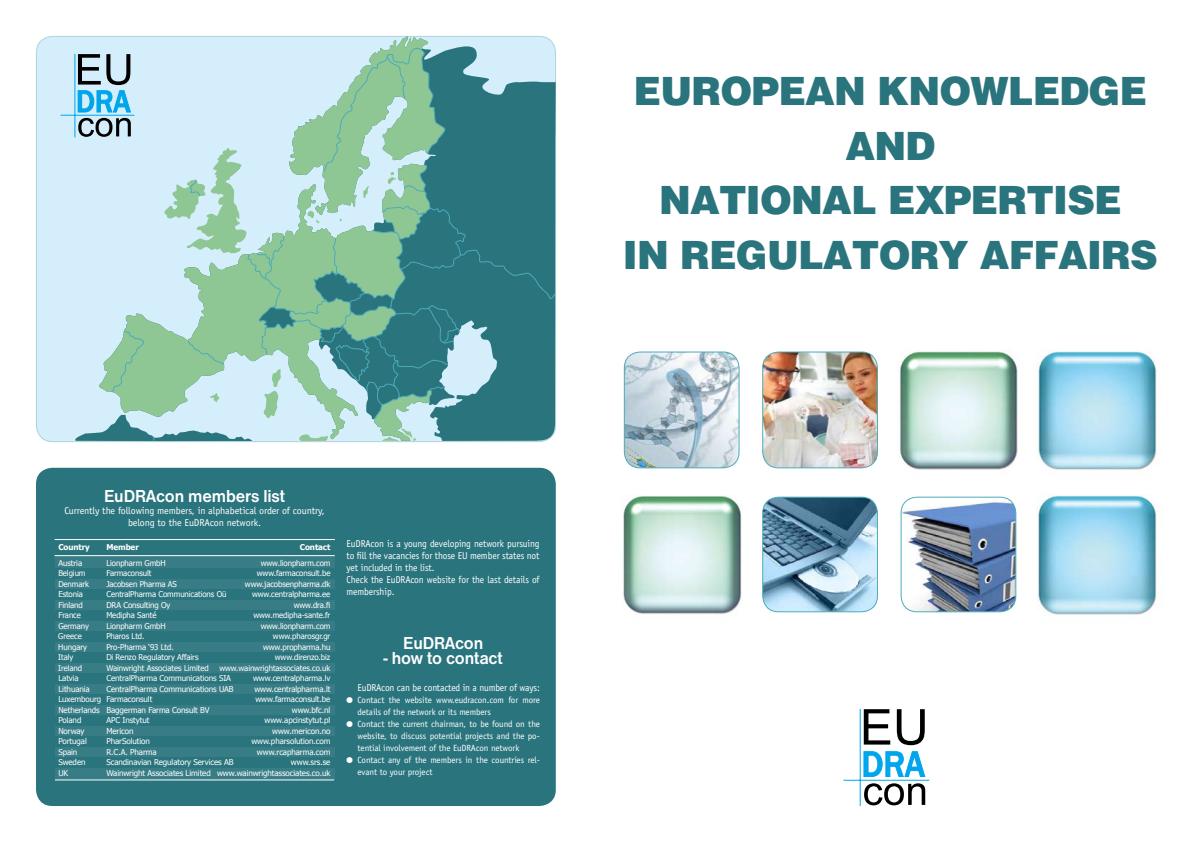
<style>
.page{position:relative;width:1191px;height:842px;background:#fff}
.page>*{position:absolute;margin:0;border:0;box-sizing:border-box;transform-origin:0 0}
.t1{font:900 39px "Phelvetica";letter-spacing:-.02em;color:#2a747d}
.t2{font:700 18px "Nimbus San DCE";letter-spacing:-.01em;color:#fff;scale:.95 1}
.t3{font:10px/12px "Officina Sans PL";letter-spacing:-.01em;color:#fff;scale:.95 1}
.t4{font:10px/12px "Officina Sans PL";letter-spacing:-.01em;color:#fff;text-align:center}
.t5{font:9px "Officina Sans PL";letter-spacing:-.01em;color:#fff}
.t6{font:8px "Tahoma";letter-spacing:-.01em;color:#fff}
.t7{font:700 8px "Tahoma";letter-spacing:-.01em;color:#fff}
.s1{font-family:"Monotype Sorts";font-size:8px}
</style>
<div class="page">
<img style="left:899px;top:351px;width:258px;height:119px">
<svg style="left:863px;top:709px;width:27px;height:35px"></svg>
<svg style="left:896px;top:709px;width:28px;height:36px"></svg>
<svg style="left:863px;top:751px;width:62px;height:26px"></svg>
<svg style="left:864px;top:783px;width:61px;height:22px"></svg>
<hr style="left:843px;top:780px;width:86px;height:1px;background:#00a6eb">
<hr style="left:859px;top:709px;width:1px;height:97px;background:#00a6eb">
<img style="left:762px;top:353px;width:115px;height:115px">
<div style="left:762px;top:351px;width:116px;height:117px;border:1px solid #4cabba;border-radius:16px"></div>
<img style="left:762px;top:497px;width:115px;height:115px">
<div style="left:762px;top:497px;width:116px;height:115px;border:1px solid #4cabba;border-radius:16px"></div>
<img style="left:624px;top:352px;width:115px;height:116px">
<div style="left:624px;top:351px;width:115px;height:117px;border:1px solid #4cabba;border-radius:16px"></div>
<img style="left:902px;top:497px;width:113px;height:115px">
<div style="left:900px;top:497px;width:116px;height:115px;border:1px solid #4cabba;border-radius:16px"></div>
<img style="left:1037px;top:494px;width:126px;height:121px">
<img style="left:622px;top:496px;width:120px;height:118px">
<div style="left:36px;top:36px;width:519px;height:406px;background:#d4eefb;border-radius:16px"></div>
<svg style="left:99px;top:36px;width:346px;height:406px"></svg>
<svg style="left:74px;top:47px;width:482px;height:394px"></svg>
<hr style="left:60px;top:115px;width:74px;height:1px;background:#00a6eb">
<hr style="left:74px;top:54px;width:1px;height:83px;background:#00a6eb">
<div style="left:36px;top:468px;width:520px;height:338px;background:#2a747d;border-radius:16px"></div>
<hr style="left:55px;top:539px;width:280px;height:1px;background:#fff">
<hr style="left:55px;top:555px;width:280px;height:1px;background:#fff">
<hr style="left:55px;top:780px;width:279px;height:1px;background:#fff">
<div style="left:55px;top:556px;width:279px;height:12px;background:#387d85"></div>
<div style="left:55px;top:579px;width:279px;height:10px;background:#387d85"></div>
<div style="left:55px;top:600px;width:279px;height:10px;background:#387d85"></div>
<div style="left:55px;top:621px;width:279px;height:10px;background:#387d85"></div>
<div style="left:55px;top:642px;width:279px;height:10px;background:#387d85"></div>
<div style="left:55px;top:663px;width:279px;height:10px;background:#387d85"></div>
<div style="left:55px;top:684px;width:279px;height:10px;background:#387d85"></div>
<div style="left:55px;top:705px;width:279px;height:10px;background:#387d85"></div>
<div style="left:55px;top:726px;width:279px;height:10px;background:#387d85"></div>
<div style="left:55px;top:747px;width:279px;height:10px;background:#387d85"></div>
<div style="left:55px;top:768px;width:279px;height:12px;background:#387d85"></div>
<h1 class="t1" style="left:633px;top:67px;width:510px">EUROPEAN KNOWLEDGE</h1>
<h1 class="t1" style="left:845px;top:122px;width:91px">AND</h1>
<h1 class="t1" style="left:659px;top:176px;width:459px">NATIONAL EXPERTISE</h1>
<h1 class="t1" style="left:623px;top:231px;width:143px">IN REGULATOR</h1>
<h1 class="t1" style="left:938px;top:231px;width:145px">Y AFFAIRS</h1>
<h2 class="t2" style="left:104px;top:486px;width:192px">EuDRAcon members list</h2>
<p class="t4" style="left:64px;top:505px;width:262px">Currently the following members, in alphabetical order of country, belong to the EuDRAcon network.</p>
<p class="t7" style="left:58px;top:541px;width:33px">Country</p>
<p class="t7" style="left:106px;top:541px;width:34px">Member</p>
<p class="t7" style="left:300px;top:541px;width:32px">Contact</p>
<p class="t6" style="left:58px;top:557px;width:25px">Austria</p>
<p class="t6" style="left:106px;top:557px;width:61px">Lionpharm GmbH</p>
<p class="t6" style="left:261px;top:557px;width:71px">www.lionpharm.com</p>
<p class="t6" style="left:58px;top:568px;width:29px">Belgium</p>
<p class="t6" style="left:106px;top:568px;width:47px">Farmaconsult</p>
<p class="t6" style="left:257px;top:568px;width:75px">www.farmaconsult.be</p>
<p class="t6" style="left:58px;top:578px;width:32px">Denmark</p>
<p class="t6" style="left:106px;top:578px;width:72px">Jacobsen Pharma AS</p>
<p class="t6" style="left:245px;top:578px;width:87px">www.jacobsenpharma.dk</p>
<p class="t6" style="left:58px;top:589px;width:26px">Estonia</p>
<p class="t6" style="left:106px;top:589px;width:122px">CentralPharma Communications Oü</p>
<p class="t6" style="left:252px;top:589px;width:80px">www.centralpharma.ee</p>
<p class="t6" style="left:58px;top:599px;width:26px">Finland</p>
<p class="t6" style="left:106px;top:599px;width:66px">DRA Consulting Oy</p>
<p class="t6" style="left:294px;top:599px;width:38px">www.dra.fi</p>
<p class="t6" style="left:58px;top:610px;width:24px">France</p>
<p class="t6" style="left:106px;top:610px;width:52px">Medipha Santé</p>
<p class="t6" style="left:253px;top:610px;width:78px">www.medipha-sante.fr</p>
<p class="t6" style="left:58px;top:620px;width:32px">Germany</p>
<p class="t6" style="left:106px;top:620px;width:61px">Lionpharm GmbH</p>
<p class="t6" style="left:261px;top:620px;width:71px">www.lionpharm.com</p>
<p class="t6" style="left:58px;top:631px;width:25px">Greece</p>
<p class="t6" style="left:106px;top:631px;width:40px">Pharos Ltd.</p>
<p class="t6" style="left:273px;top:631px;width:59px">www.pharosgr.gr</p>
<p class="t6" style="left:58px;top:641px;width:30px">Hungary</p>
<p class="t6" style="left:106px;top:641px;width:69px">Pro-Pharma ‘93 Ltd.</p>
<p class="t6" style="left:263px;top:641px;width:69px">www.propharma.hu</p>
<p class="t6" style="left:58px;top:652px;width:17px">Italy</p>
<p class="t6" style="left:106px;top:652px;width:94px">Di Renzo Regulatory Affairs</p>
<p class="t6" style="left:275px;top:652px;width:57px">www.direnzo.biz</p>
<p class="t6" style="left:58px;top:662px;width:25px">Ireland</p>
<p class="t6" style="left:106px;top:662px;width:104px">Wainwright Associates Limited</p>
<p class="t6" style="left:219px;top:662px;width:112px">www.wainwrightassociates.co.uk</p>
<p class="t6" style="left:58px;top:673px;width:22px">Latvia</p>
<p class="t6" style="left:106px;top:673px;width:126px">CentralPharma Communications SIA</p>
<p class="t6" style="left:253px;top:673px;width:79px">www.centralpharma.lv</p>
<p class="t6" style="left:58px;top:683px;width:33px">Lithuania</p>
<p class="t6" style="left:106px;top:683px;width:129px">CentralPharma Communications UAB</p>
<p class="t6" style="left:254px;top:683px;width:78px">www.centralpharma.lt</p>
<p class="t6" style="left:58px;top:694px;width:95px">Luxembourg Farmaconsult</p>
<p class="t6" style="left:255px;top:694px;width:77px">www.farmaconsult.be</p>
<p class="t6" style="left:58px;top:704px;width:153px">Netherlands Baggerman Farma Consult BV</p>
<p class="t6" style="left:292px;top:704px;width:40px">www.bfc.nl</p>
<p class="t6" style="left:58px;top:715px;width:25px">Poland</p>
<p class="t6" style="left:106px;top:715px;width:44px">APC Instytut</p>
<p class="t6" style="left:264px;top:715px;width:67px">www.apcinstytut.pl</p>
<p class="t6" style="left:58px;top:725px;width:28px">Norway</p>
<p class="t6" style="left:106px;top:725px;width:29px">Mericon</p>
<p class="t6" style="left:272px;top:725px;width:60px">www.mericon.no</p>
<p class="t6" style="left:58px;top:736px;width:30px">Portugal</p>
<p class="t6" style="left:106px;top:736px;width:45px">PharSolution</p>
<p class="t6" style="left:251px;top:736px;width:81px">www.pharsolution.com</p>
<p class="t6" style="left:58px;top:746px;width:21px">Spain</p>
<p class="t6" style="left:106px;top:746px;width:52px">R.C.A. Pharma</p>
<p class="t6" style="left:257px;top:746px;width:75px">www.rcapharma.com</p>
<p class="t6" style="left:58px;top:757px;width:29px">Sweden</p>
<p class="t6" style="left:106px;top:757px;width:129px">Scandinavian Regulatory Services AB</p>
<p class="t6" style="left:291px;top:757px;width:41px">www.srs.se</p>
<p class="t6" style="left:58px;top:767px;width:11px">UK</p>
<p class="t6" style="left:106px;top:767px;width:225px">Wainwright Associates Limited www.wainwrightassociates.co.uk</p>
<p class="t3" style="left:346px;top:537px;width:205px">EuDRAcon is a young developing network pursuing to fill the vacancies for those EU member states not yet included in the list.<br>Check the EuDRAcon website for the last details of membership.</p>
<h2 class="t2" style="left:403px;top:633px;width:86px">EuDRAcon</h2>
<h2 class="t2" style="left:383px;top:648px;width:127px">- how to contact</h2>
<p class="t3" style="left:357px;top:681px;width:193px">EuDRAcon can be contacted in a number of ways:</p>
<p class="t5" style="left:346px;top:694px;width:195px"><span class="s1">l</span> Contact the website www.eudracon.com for more</p>
<p class="t5" style="left:357px;top:706px;width:135px">details of the network or its members</p>
<p class="t5" style="left:346px;top:718px;width:195px"><span class="s1">l</span> Contact the current chairman, to be found on the</p>
<p class="t5" style="left:357px;top:730px;width:184px">website, to discuss potential projects and the po-</p>
<p class="t5" style="left:357px;top:742px;width:163px">tential involvement of the EuDRAcon network</p>
<p class="t5" style="left:346px;top:754px;width:195px"><span class="s1">l</span> Contact any of the members in the countries rel-</p>
<p class="t5" style="left:357px;top:766px;width:77px">evant to your project</p>
</div>
